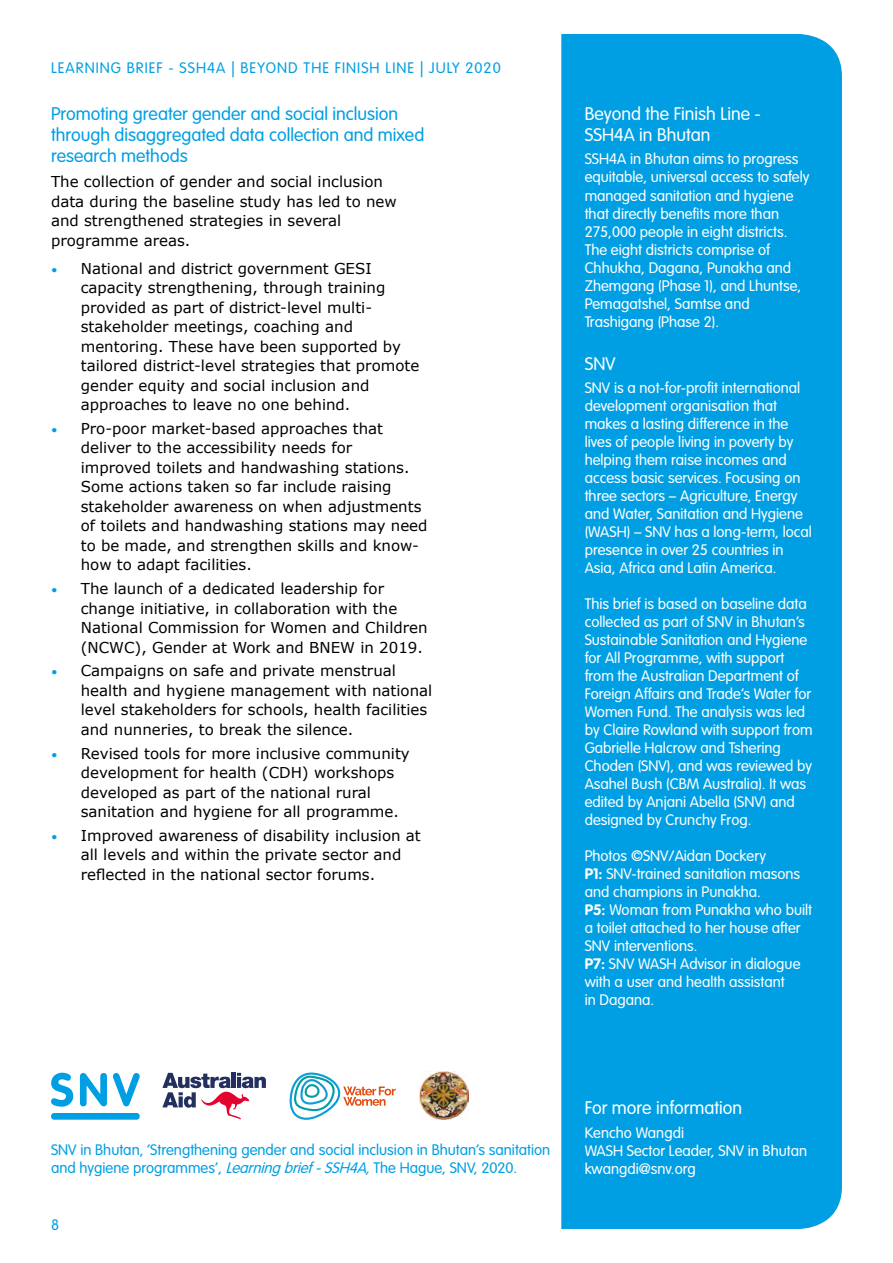
<style>
.page{position:relative;width:893px;height:1263px;background:#fff}
.page>*{position:absolute;margin:0;border:0;box-sizing:border-box;transform-origin:0 0}
.t1{font:300 18px/21px "VAG Rounded Std";color:#009fe3}
.t2{font:300 18px/21px "VAG Rounded Std";color:#fff}
.t3{font:15px/19.5px "Verdana";color:#000}
.t4{font:300 15px/18px "VAG Rounded Std";color:#fff}
.t5{font:300 15px/18px "VAG Rounded Std";color:#009fe3}
.t6{font:300 15px "VAG Rounded Std";letter-spacing:.07em;color:#009fe3}
.s1{font-size:12px;color:#009fe3}
.s2{font-weight:700}
.s3{font-family:"VAG Rounded";font-style:italic}
</style>
<div class="page">
<div style="left:561px;top:34px;width:281px;height:1195px;background:#009fe3"></div>
<svg style="left:51px;top:1073px;width:22px;height:34px"></svg>
<svg style="left:80px;top:1073px;width:27px;height:33px"></svg>
<svg style="left:113px;top:1073px;width:27px;height:33px"></svg>
<div style="left:51px;top:1113px;width:89px;height:7px;background:#009fe3;border-radius:3px"></div>
<img style="left:419px;top:1072px;width:49px;height:48px">
<svg style="left:290px;top:1072px;width:106px;height:48px"></svg>
<svg style="left:162px;top:1073px;width:104px;height:46px"></svg>
<p class="t6" style="left:51px;top:59px;width:451px">LEARNING BRIEF - SSH4A | BEYOND THE FINISH LINE | JULY 2020</p>
<p class="t1" style="left:51px;top:104px;width:375px">Promoting greater gender and social inclusion through disaggregated data collection and mixed research methods</p>
<p class="t3" style="left:51px;top:172px;width:347px">The collection of gender and social inclusion data during the baseline study has led to new and strengthened strategies in several programme areas.</p>
<p class="t3" style="left:81px;top:259px;width:340px;text-indent:-30px"><span class="s1">•</span> National and district government GESI capacity strengthening, through training provided as part of district-level multi&shy;stakeholder meetings, coaching and mentoring. These have been supported by tailored district-level strategies that promote gender equity and social inclusion and approaches to leave no one behind.</p>
<p class="t3" style="left:81px;top:419px;width:348px;text-indent:-30px"><span class="s1">•</span> Pro-poor market-based approaches that deliver to the accessibility needs for<br>improved toilets and handwashing stations.<br>Some actions taken so far include raising stakeholder awareness on when adjustments of toilets and handwashing stations may need to be made, and strengthen skills and know&shy;how to adapt facilities.</p>
<p class="t3" style="left:81px;top:579px;width:348px;text-indent:-30px"><span class="s1">•</span> The launch of a dedicated leadership for change initiative, in collaboration with the National Commission for Women and Children (NCWC), Gender at Work and BNEW in 2019.</p>
<p class="t3" style="left:81px;top:661px;width:353px;text-indent:-30px"><span class="s1">•</span> Campaigns on safe and private menstrual health and hygiene management with national level stakeholders for schools, health facilities and nunneries, to break the silence.</p>
<p class="t3" style="left:81px;top:744px;width:330px;text-indent:-30px"><span class="s1">•</span> Revised tools for more inclusive community development for health (CDH) workshops developed as part of the national rural sanitation and hygiene for all programme.</p>
<p class="t3" style="left:81px;top:826px;width:342px;text-indent:-30px"><span class="s1">•</span> Improved awareness of disability inclusion at all levels and within the private sector and reflected in the national sector forums.</p>
<p class="t2" style="left:585px;top:104px;width:178px">Beyond the Finish Line -<br>SSH4A in Bhutan</p>
<p class="t4" style="left:585px;top:151px;width:226px">SSH4A in Bhutan aims to progress equitable, universal access to safely managed sanitation and hygiene that directly benefits more than<br>275,000 people in eight districts.<br>The eight districts comprise of<br>Chhukha, Dagana, Punakha and<br>Zhemgang (Phase 1), and Lhuntse,<br>Pemagatshel, Samtse and<br>Trashigang (Phase 2).</p>
<p class="t2" style="left:585px;top:354px;width:32px">SNV</p>
<p class="t4" style="left:585px;top:379px;width:229px">SNV is a not-for-profit international development organisation that makes a lasting difference in the lives of people living in poverty by helping them raise incomes and access basic services. Focusing on three sectors – Agriculture, Energy and Water, Sanitation and Hygiene (WASH) – SNV has a long-term, local presence in over 25 countries in Asia, Africa and Latin America.</p>
<p class="t4" style="left:585px;top:595px;width:229px">This brief is based on baseline data collected as part of SNV in Bhutan’s Sustainable Sanitation and Hygiene for All Programme, with support from the Australian Department of Foreign Affairs and Trade’s Water for Women Fund. The analysis was led by Claire Rowland with support from Gabrielle Halcrow and Tshering Choden (SNV), and was reviewed by Asahel Bush (CBM Australia). It was edited by Anjani Abella (SNV) and designed by Crunchy Frog.</p>
<p class="t4" style="left:585px;top:847px;width:229px">Photos ©SNV/Aidan Dockery<br><span class="s2">P1:</span> SNV-trained sanitation masons and champions in Punakha.<br><span class="s2">P5:</span> Woman from Punakha who built a toilet attached to her house after<br>SNV interventions.<br><span class="s2">P7:</span> SNV WASH Advisor in dialogue with a user and health assistant<br>in Dagana.</p>
<p class="t5" style="left:51px;top:1142px;width:501px">SNV in Bhutan, ‘Strengthening gender and social inclusion in Bhutan’s sanitation and hygiene programmes’, <span class="s3">Learning brief - SSH4A,</span> The Hague, SNV, 2020.</p>
<p class="t5" style="left:51px;top:1216px;width:10px">8</p>
<p class="t2" style="left:585px;top:1098px;width:159px">For more information</p>
<p class="t4" style="left:585px;top:1124px;width:224px">Kencho Wangdi<br>WASH Sector Leader, SNV in Bhutan kwangdi@snv.org</p>
</div>
